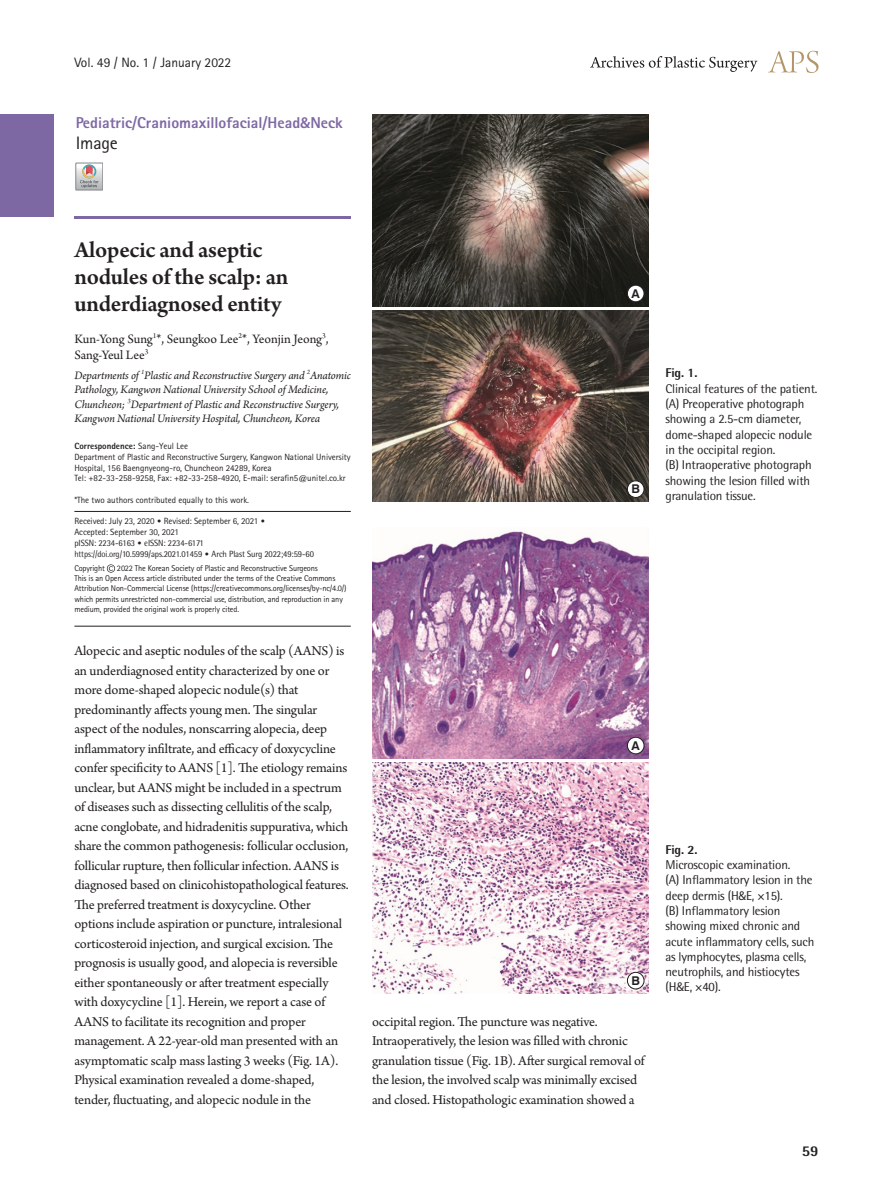
<style>
.page{position:relative;width:893px;height:1191px;background:#fff}
.page>*{position:absolute;margin:0;border:0;box-sizing:border-box;transform-origin:0 0}
.제목{font:600 24px/27px "Arno Pro";letter-spacing:-.01em;color:#231f20}
.논문분류{font:18px "Rotis Sans Serif Std";letter-spacing:-.01em;color:#231f20}
.논문분류-2{font:800 15.75px "Rotis Sans Serif Std";color:#7e68a4}
.t1{font:800 15px "Rotis Semi Sans Std";color:#231f20}
.본문{font:14.25px/19.5px "Arno Pro";letter-spacing:-.01em;color:#231f20}
.저자{font:13.5px/16.5px "Arno Pro";letter-spacing:-.005em;color:#231f20}
.t2{font:13.5px "Rotis Sans Serif Std";color:#231f20}
.표그림제목{font:12.75px/15.3px "Rotis Semi Sans Std";letter-spacing:-.015em;color:#231f20}
.표그림제목-2{font:800 12.75px "Rotis Semi Sans Std";letter-spacing:-.015em;color:#231f20}
.t3{font:700 12.15px "Swiss 721 BT";color:#231f20}
.소속{font:italic 12px/14.4px "Arno Pro";letter-spacing:-.01em;color:#231f20}
.교신저자주소{font:9px/10.8px "Rotis Sans Serif Std";letter-spacing:-.005em;color:#231f20}
.t4{font:9px/10.8px "Rotis Semi Sans Std";letter-spacing:-.01em;color:#231f20;scale:.95 1}
.교신저자주소-2{font:800 9px "Rotis Sans Serif Std";color:#231f20}
.교신저자{font:8.4px/10.2px "Rotis Sans Serif Std";letter-spacing:-.015em;color:#231f20}
.s1{font-family:"Myriad Pro";font-weight:600}
.s2{font-weight:400}
.s3{font-family:"Rotis Sans Serif Std"}
.s4{font-family:"DIN Pro";font-weight:300}
.s5{font-family:"Myriad Pro"}
</style>
<div class="page">
<svg style="left:768px;top:51px;width:51px;height:22px"></svg>
<svg style="left:590px;top:56px;width:167px;height:16px"></svg>
<hr style="left:74px;top:511px;width:277px;height:1px;background:#231f20">
<hr style="left:74px;top:626px;width:277px;height:1px;background:#231f20">
<svg style="left:107px;top:564px;width:8px;height:8px"></svg>
<svg style="left:76px;top:163px;width:27px;height:27px"></svg>
<div style="left:0;top:115px;width:53px;height:102px;background:#7e68a4"></div>
<hr style="left:74px;top:217px;width:277px;height:2px;background:#7e68a4">
<img style="left:372px;top:115px;width:276px;height:191px">
<div style="left:627px;top:285px;width:17px;height:17px;background:#fff;border-radius:50%"></div>
<div style="left:627px;top:285px;width:17px;height:17px;border:1px solid #231f20;border-radius:50%"></div>
<img style="left:372px;top:310px;width:276px;height:192px">
<div style="left:627px;top:481px;width:17px;height:16px;background:#fff;border-radius:50%"></div>
<div style="left:627px;top:480px;width:17px;height:17px;border:1px solid #231f20;border-radius:50%"></div>
<img style="left:372px;top:531px;width:276px;height:227px">
<div style="left:627px;top:737px;width:17px;height:17px;background:#fff;border-radius:50%"></div>
<div style="left:627px;top:737px;width:17px;height:17px;border:1px solid #231f20;border-radius:50%"></div>
<img style="left:372px;top:762px;width:276px;height:231px">
<div style="left:627px;top:972px;width:17px;height:17px;background:#fff;border-radius:50%"></div>
<div style="left:627px;top:972px;width:17px;height:17px;border:1px solid #231f20;border-radius:50%"></div>
<p class="t2" style="left:74px;top:54px;width:158px">Vol. 49 / No. 1 / January 2022</p>
<p class="논문분류-2" style="left:76px;top:113px;width:269px">Pediatric/Craniomaxillofacial/Head<span class="s1">&amp;</span>Neck</p>
<p class="논문분류" style="left:76px;top:132px;width:44px">Image</p>
<p class="제목" style="left:74px;top:238px;width:216px">Alopecic and aseptic nodules of the scalp: an underdiagnosed entity</p>
<p class="저자" style="left:74px;top:331px;width:256px">Kun-Yong Sung<sup>1</sup>*, Seungkoo Lee<sup>2</sup>*, Yeonjin Jeong<sup>3</sup>,<br>Sang-Yeul Lee<sup>3</sup></p>
<p class="소속" style="left:74px;top:369px;width:278px">Departments of <sup>1</sup>Plastic and Reconstructive Surgery and <sup>2</sup>Anatomic Pathology, Kangwon National University School of Medicine, Chuncheon; <sup>3</sup>Department of Plastic and Reconstructive Surgery, Kangwon National University Hospital, Chuncheon, Korea</p>
<p class="교신저자주소-2" style="left:74px;top:440px;width:115px">Correspondence: <span class="s2">Sang-Yeul Lee</span></p>
<p class="교신저자주소" style="left:74px;top:451px;width:278px">Department of Plastic and Reconstructive Surgery, Kangwon National University<br>Hospital, 156 Baengnyeong-ro, Chuncheon 24289, Korea</p>
<p class="교신저자주소" style="left:74px;top:473px;width:273px">Tel: +82-33-258-9258, Fax: +82-33-258-4920, E-mail: serafin5@unitel.co.kr</p>
<p class="교신저자주소" style="left:74px;top:494px;width:176px">*The two authors contributed equally to this work.</p>
<p class="t4" style="left:74px;top:516px;width:254px"><span class="s3">Received: July 23, 2020</span> <span class="s4">•</span> <span class="s3">Revised: September 6, 2021</span> <span class="s4">•<br></span><span class="s3">Accepted: September 30, 2021<br></span>pISSN: 2234-6163 <span class="s4">•</span> eISSN: 2234-6171 https://doi.org/10.5999/aps.2021.01459 <span class="s4">•</span> Arch Plast Surg 2022;49:59-60</p>
<p class="교신저자" style="left:74px;top:563px;width:32px">Copyright</p>
<p class="교신저자" style="left:117px;top:563px;width:202px">2022 The Korean Society of Plastic and Reconstructive Surgeons</p>
<p class="교신저자" style="left:74px;top:573px;width:274px">This is an Open Access article distributed under the terms of the Creative Commons Attribution Non-Commercial License (https://creativecommons.org/licenses/by-nc/4.0/) which permits unrestricted non-commercial use, distribution, and reproduction in any medium, provided the original work is properly cited.</p>
<p class="본문" style="left:74px;top:642px;width:276px">Alopecic and aseptic nodules of the scalp (AANS) is an underdiagnosed entity characterized by one or more dome-shaped alopecic nodule(s) that predominantly affects young men. The singular aspect of the nodules, nonscarring alopecia, deep inflammatory infiltrate, and efficacy of doxycycline confer specificity to AANS [1]. The etiology remains unclear, but AANS might be included in a spectrum of diseases such as dissecting cellulitis of the scalp, acne conglobate, and hidradenitis suppurativa, which share the common pathogenesis: follicular occlusion, follicular rupture, then follicular infection. AANS is diagnosed based on clinicohistopathological features.<br>The preferred treatment is doxycycline. Other options include aspiration or puncture, intralesional corticosteroid injection, and surgical excision. The prognosis is usually good, and alopecia is reversible either spontaneously or after treatment especially with doxycycline [1]. Herein, we report a case of AANS to facilitate its recognition and proper management. A 22-year-old man presented with an asymptomatic scalp mass lasting 3 weeks (Fig. 1A).<br>Physical examination revealed a dome-shaped, tender, fluctuating, and alopecic nodule in the</p>
<p class="t3" style="left:632px;top:286px;width:10px">A</p>
<p class="t3" style="left:631px;top:482px;width:10px">B</p>
<p class="표그림제목-2" style="left:665px;top:365px;width:33px">Fig. 1.</p>
<p class="표그림제목" style="left:665px;top:381px;width:153px">Clinical features of the patient. (A) Preoperative photograph showing a 2.5-cm diameter, dome-shaped alopecic nodule in the occipital region.<br>(B) Intraoperative photograph showing the lesion filled with granulation tissue.</p>
<p class="t3" style="left:632px;top:738px;width:10px">A</p>
<p class="t3" style="left:631px;top:973px;width:10px">B</p>
<p class="본문" style="left:372px;top:1012px;width:274px">occipital region. The puncture was negative.<br>Intraoperatively, the lesion was filled with chronic granulation tissue (Fig. 1B). After surgical removal of the lesion, the involved scalp was minimally excised and closed. Histopathologic examination showed a</p>
<p class="표그림제목-2" style="left:665px;top:841px;width:33px">Fig. 2.</p>
<p class="표그림제목" style="left:665px;top:857px;width:150px">Microscopic examination.<br>(A) Inflammatory lesion in the deep dermis (H<span class="s5">&amp;</span>E, ×15).<br>(B) Inflammatory lesion showing mixed chronic and acute inflammatory cells, such as lymphocytes, plasma cells, neutrophils, and histiocytes (H<span class="s5">&amp;</span>E, ×40).</p>
<p class="t1" style="left:802px;top:1141px;width:18px">59</p>
</div>
